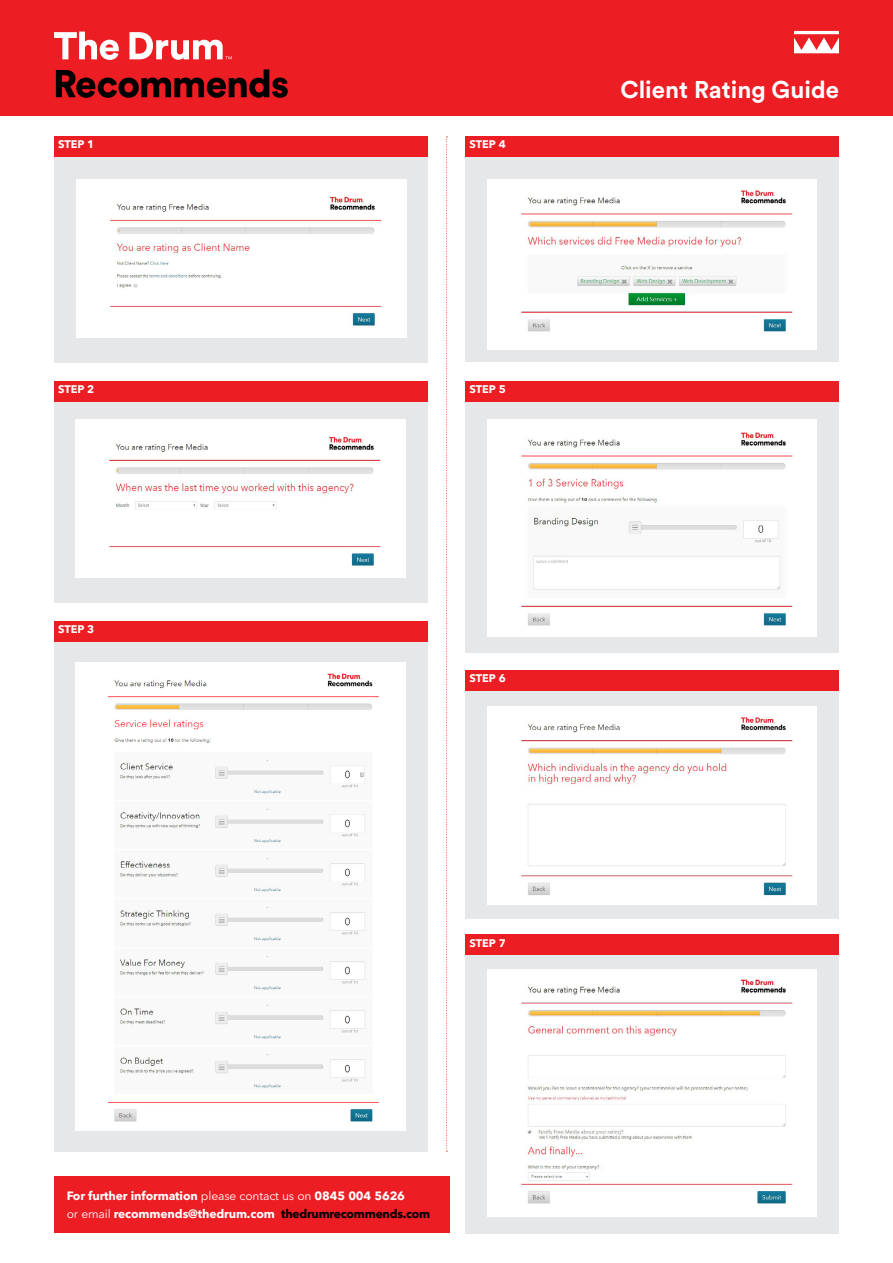
<style>
.page{position:relative;width:893px;height:1263px;background:#fff}
.page>*{position:absolute;margin:0;border:0;box-sizing:border-box;transform-origin:0 0}
.t1{font:700 24px "Circular Std";color:#fff}
.t2{font:700 12px/18px "Avenir Next LT Pro";letter-spacing:-.01em;color:#fff}
.t3{font:700 10.95px "Avenir Next LT Pro";color:#fff}
.s1{font-weight:400}
.s2{color:#000}
</style>
<div class="page">
<div style="left:0;top:0;width:893px;height:116px;background:#ed1d24"></div>
<div style="left:54px;top:401px;width:373px;height:202px;background:#e6e7e8"></div>
<div style="left:465px;top:401px;width:374px;height:252px;background:#e6e7e8"></div>
<div style="left:54px;top:157px;width:373px;height:206px;background:#e6e7e8"></div>
<div style="left:465px;top:157px;width:374px;height:205px;background:#e6e7e8"></div>
<div style="left:54px;top:641px;width:373px;height:511px;background:#e6e7e8"></div>
<div style="left:465px;top:691px;width:374px;height:228px;background:#e6e7e8"></div>
<div style="left:465px;top:955px;width:374px;height:278px;background:#e6e7e8"></div>
<div style="left:54px;top:136px;width:373px;height:21px;background:#ed1d24"></div>
<div style="left:465px;top:136px;width:374px;height:21px;background:#ed1d24"></div>
<div style="left:54px;top:621px;width:373px;height:20px;background:#ed1d24"></div>
<div style="left:465px;top:670px;width:374px;height:21px;background:#ed1d24"></div>
<div style="left:465px;top:934px;width:374px;height:21px;background:#ed1d24"></div>
<div style="left:54px;top:1176px;width:395px;height:56px;background:#ed1d24"></div>
<div style="left:54px;top:381px;width:373px;height:20px;background:#ed1d24"></div>
<div style="left:465px;top:381px;width:374px;height:20px;background:#ed1d24"></div>
<svg style="left:446px;top:136px;width:1px;height:1016px"></svg>
<svg style="left:56px;top:69px;width:232px;height:29px"></svg>
<svg style="left:54px;top:32px;width:178px;height:28px"></svg>
<svg style="left:794px;top:31px;width:45px;height:22px"></svg>
<img style="left:77px;top:179px;width:329px;height:159px">
<img style="left:487px;top:179px;width:330px;height:170px">
<img style="left:487px;top:419px;width:330px;height:217px">
<img style="left:487px;top:707px;width:330px;height:198px">
<img style="left:487px;top:970px;width:330px;height:246px">
<img style="left:75px;top:419px;width:330px;height:159px">
<img style="left:75px;top:663px;width:330px;height:467px">
<p class="t3" style="left:58px;top:138px;width:38px">STEP 1</p>
<p class="t3" style="left:470px;top:138px;width:38px">STEP 4</p>
<p class="t3" style="left:58px;top:383px;width:38px">STEP 2</p>
<p class="t3" style="left:470px;top:383px;width:38px">STEP 5</p>
<p class="t3" style="left:58px;top:622px;width:38px">STEP 3</p>
<p class="t3" style="left:470px;top:672px;width:38px">STEP 6</p>
<p class="t3" style="left:470px;top:936px;width:38px">STEP 7</p>
<p class="t2" style="left:67px;top:1186px;width:365px">For further information <span class="s1">please contact us on</span> 0845 004 5626<br><span class="s1">or email</span> recommends@thedrum.com <span class="s2">thedrumrecommends.com</span></p>
<h1 class="t1" style="left:620px;top:74px;width:220px">Client Rating Guide</h1>
</div>
